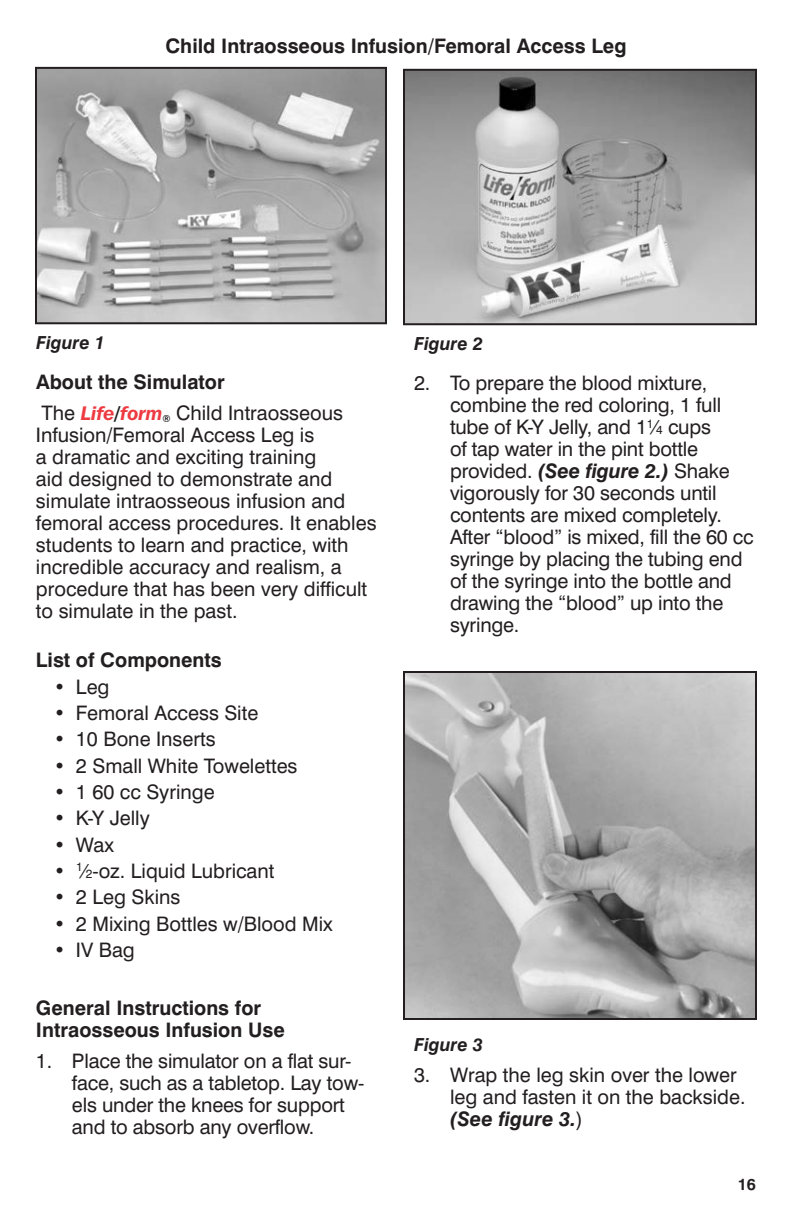
<style>
.page{position:relative;width:792px;height:1224px;background:#fff}
.page>*{position:absolute;margin:0;border:0;box-sizing:border-box;transform-origin:0 0}
.t1{font:20px/22px "Swiss 721 BT";color:#231f20}
.t2{font:700 20px/22px "Swiss 721 BT";color:#231f20}
.t3{font:italic 700 18px "Swiss 721 BT";color:#231f20}
.t4{font:700 16px "Swiss 721 BT";color:#231f20}
.s1{font-weight:700}
.s2{font-family:"Franklin Gothic IT Cby BT";font-weight:600;font-style:italic;font-size:19.6px;color:#ee3a41}
.s3{font-family:"Franklin Gothic IT Cby BT";font-weight:600;font-style:italic;font-size:19.6px}
.s4{font-family:"Franklin Gothic IT Cby BT";font-weight:600;font-style:italic;font-size:9.8px}
.s5{font-size:12px}
.s6{font-weight:700;font-style:italic}
</style>
<div class="page">
<img style="left:38px;top:70px;width:346px;height:251px">
<div style="left:35px;top:67px;width:352px;height:257px;border:2px solid #231f20"></div>
<img style="left:406px;top:674px;width:348px;height:343px">
<div style="left:403px;top:671px;width:354px;height:349px;border:2px solid #231f20"></div>
<img style="left:406px;top:72px;width:348px;height:250px">
<div style="left:403px;top:69px;width:354px;height:256px;border:2px solid #231f20"></div>
<p class="t2" style="left:165px;top:35px;width:463px">Child Intraosseous Infusion/Femoral Access Leg</p>
<p class="t3" style="left:36px;top:332px;width:71px">Figure 1</p>
<p class="t1" style="left:36px;top:367px;width:309px;line-height:31px"><span class="s1">About the Simulator<br></span>The <span class="s2">Life</span><span class="s3">/</span><span class="s2">form</span><span class="s4">®</span> Child Intraosseous</p>
<p class="t1" style="left:36px;top:424px;width:342px">Infusion/Femoral Access Leg is<br>a dramatic and exciting training<br>aid designed to demonstrate and simulate intraosseous infusion and femoral access procedures. It enables students to learn and practice, with incredible accuracy and realism, a procedure that has been very difficult to simulate in the past.</p>
<p class="t2" style="left:36px;top:649px;width:187px">List of Components</p>
<p class="t1" style="left:54px;top:675px;width:57px">• Leg</p>
<p class="t1" style="left:54px;top:702px;width:206px">• Femoral Access Site</p>
<p class="t1" style="left:54px;top:728px;width:163px">• 10 Bone Inserts</p>
<p class="t1" style="left:54px;top:754px;width:245px">• 2 Small White Towelettes</p>
<p class="t1" style="left:54px;top:781px;width:162px">• 1 60 cc Syringe</p>
<p class="t1" style="left:54px;top:807px;width:97px">• K-Y Jelly</p>
<p class="t1" style="left:54px;top:833px;width:62px">• Wax</p>
<p class="t1" style="left:54px;top:860px;width:222px">• <sup>1</sup>⁄<span class="s5">2</span>-oz. Liquid Lubricant</p>
<p class="t1" style="left:54px;top:886px;width:128px">• 2 Leg Skins</p>
<p class="t1" style="left:54px;top:912px;width:280px">• 2 Mixing Bottles w/Blood Mix</p>
<p class="t1" style="left:54px;top:939px;width:82px">• IV Bag</p>
<p class="t2" style="left:36px;top:997px;width:250px">General Instructions for<br>Intraosseous Infusion Use</p>
<p class="t1" style="left:72px;top:1050px;width:294px;text-indent:-36px">1. Place the simulator on a flat sur&shy;face, such as a tabletop. Lay tow&shy;els under the knees for support and to absorb any overflow.</p>
<p class="t3" style="left:414px;top:333px;width:71px">Figure 2</p>
<p class="t1" style="left:450px;top:372px;width:305px;text-indent:-36px">2. To prepare the blood mixture, combine the red coloring, 1 full tube of K-Y Jelly, and 1<sup>1</sup>⁄<span class="s5">4</span> cups<br>of tap water in the pint bottle provided. <span class="s6">(See figure 2.)</span> Shake vigorously for 30 seconds until contents are mixed completely.<br>After “blood” is mixed, fill the 60 cc syringe by placing the tubing end of the syringe into the bottle and drawing the “blood” up into the syringe.</p>
<p class="t3" style="left:414px;top:1034px;width:71px">Figure 3</p>
<p class="t1" style="left:450px;top:1064px;width:297px;text-indent:-36px">3. Wrap the leg skin over the lower leg and fasten it on the backside. <span class="s6">(See figure 3.</span>)</p>
<p class="t4" style="left:738px;top:1174px;width:20px">16</p>
</div>
